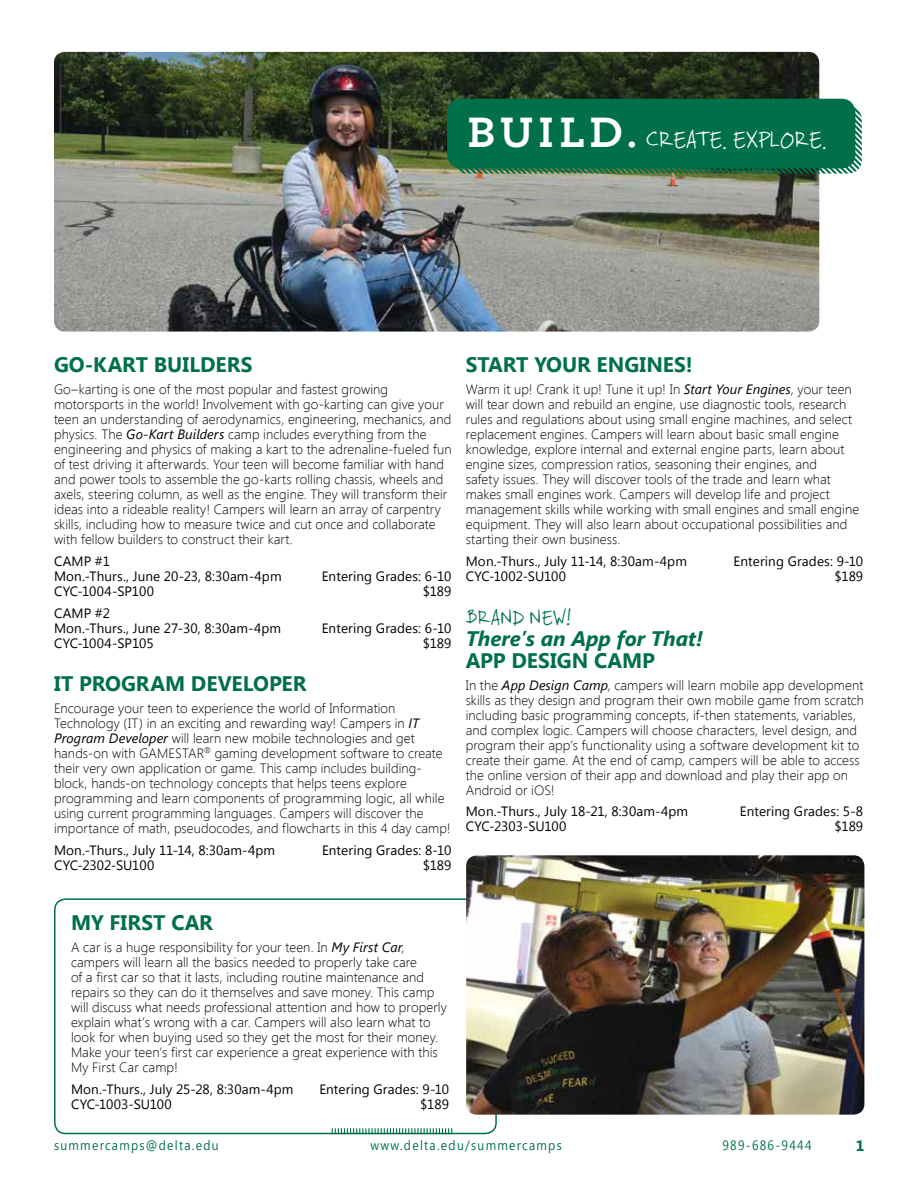
<style>
.page{position:relative;width:918px;height:1188px;background:#fff}
.page>*{position:absolute;margin:0;border:0;box-sizing:border-box;transform-origin:0 0}
.t1{font:24px "Faraco Hand";letter-spacing:-.005em;color:#fff}
.t2{font:700 21px "Segoe UI";letter-spacing:-.005em;color:#00704a}
.t3{font:italic 700 21px "Segoe UI";color:#00704a}
.t4{font:21px "Faraco Hand";letter-spacing:.01em;color:#00704a}
.t5{font:700 15px "Segoe UI";color:#00704a}
.t6{font:300 13.5px/15px "Segoe UI";letter-spacing:.005em;color:#000}
.t7{font:13.5px/15px "Segoe UI";letter-spacing:.01em;color:#000}
.t8{font:13.5px "Segoe UI";letter-spacing:.105em;color:#00704a;scale:.9 1}
.t9{font:13.5px "Segoe UI";letter-spacing:-.01em;color:#000}
.s1{font-family:"Trend Slab One";font-size:41.85px}
.s2{font-weight:400;font-style:italic}
</style>
<div class="page">
<img style="left:54px;top:52px;width:765px;height:280px">
<img style="left:453px;top:106px;width:409px;height:68px">
<div style="left:447px;top:99px;width:408px;height:69px;background:#00704a;border-radius:14px"></div>
<div style="left:54px;top:898px;width:443px;height:236px;border:2px solid #00704a;border-radius:11px"></div>
<svg style="left:332px;top:1128px;width:120px;height:6px"></svg>
<img style="left:466px;top:855px;width:398px;height:260px">
<h1 class="t1" style="left:465px;top:125px;width:364px"><span class="s1">Build.</span> CREATE. EXPLORE.</h1>
<h2 class="t2" style="left:54px;top:350px;width:200px">GO-KART BUILDERS</h2>
<p class="t6" style="left:54px;top:381px;width:399px">Go–karting is one of the most popular and fastest growing motorsports in the world! Involvement with go-karting can give your teen an understanding of aerodynamics, engineering, mechanics, and physics. The <span class="s2">Go-Kart Builders</span> camp includes everything from the engineering and physics of making a kart to the adrenaline-fueled fun of test driving it afterwards. Your teen will become familiar with hand and power tools to assemble the go-karts rolling chassis, wheels and axels, steering column, as well as the engine. They will transform their ideas into a rideable reality! Campers will learn an array of carpentry skills, including how to measure twice and cut once and collaborate with fellow builders to construct their kart.</p>
<p class="t7" style="left:54px;top:553px;width:229px">CAMP #1<br>Mon.-Thurs., June 20-23, 8:30am-4pm</p>
<p class="t7" style="left:322px;top:568px;width:131px">Entering Grades: 6-10</p>
<p class="t7" style="left:54px;top:583px;width:102px">CYC-1004-SP100</p>
<p class="t7" style="left:423px;top:583px;width:30px">$189</p>
<p class="t7" style="left:54px;top:605px;width:229px">CAMP #2<br>Mon.-Thurs., June 27-30, 8:30am-4pm</p>
<p class="t7" style="left:322px;top:620px;width:131px">Entering Grades: 6-10</p>
<p class="t7" style="left:54px;top:635px;width:101px">CYC-1004-SP105</p>
<p class="t7" style="left:423px;top:635px;width:30px">$189</p>
<h2 class="t2" style="left:54px;top:669px;width:254px">IT PROGRAM DEVELOPER</h2>
<p class="t6" style="left:54px;top:700px;width:398px">Encourage your teen to experience the world of Information Technology (IT) in an exciting and rewarding way! Campers in <span class="s2">IT Program Developer</span> will learn new mobile technologies and get hands-on with GAMESTAR<sup>®</sup> gaming development software to create their very own application or game. This camp includes building&shy;block, hands-on technology concepts that helps teens explore programming and learn components of programming logic, all while using current programming languages. Campers will discover the importance of math, pseudocodes, and flowcharts in this 4 day camp!</p>
<p class="t7" style="left:54px;top:842px;width:223px">Mon.-Thurs., July 11-14, 8:30am-4pm</p>
<p class="t7" style="left:322px;top:842px;width:131px">Entering Grades: 8-10</p>
<p class="t7" style="left:54px;top:857px;width:102px">CYC-2302-SU100</p>
<p class="t7" style="left:423px;top:857px;width:30px">$189</p>
<h2 class="t2" style="left:466px;top:350px;width:228px">START YOUR ENGINES!</h2>
<p class="t6" style="left:466px;top:381px;width:395px">Warm it up! Crank it up! Tune it up! In <span class="s2">Start Your Engines</span>, your teen will tear down and rebuild an engine, use diagnostic tools, research rules and regulations about using small engine machines, and select replacement engines. Campers will learn about basic small engine knowledge, explore internal and external engine parts, learn about engine sizes, compression ratios, seasoning their engines, and<br>safety issues. They will discover tools of the trade and learn what makes small engines work. Campers will develop life and project management skills while working with small engines and small engine equipment. They will also learn about occupational possibilities and starting their own business.</p>
<p class="t7" style="left:466px;top:553px;width:223px">Mon.-Thurs., July 11-14, 8:30am-4pm</p>
<p class="t7" style="left:734px;top:553px;width:131px">Entering Grades: 9-10</p>
<p class="t9" style="left:466px;top:567px;width:102px">CYC-1002-SU100</p>
<p class="t7" style="left:835px;top:568px;width:30px">$189</p>
<h2 class="t4" style="left:466px;top:605px;width:107px">BRAND NEW!</h2>
<h2 class="t3" style="left:466px;top:624px;width:239px">There’s an App for That!</h2>
<h2 class="t2" style="left:466px;top:645px;width:191px">APP DESIGN CAMP</h2>
<p class="t6" style="left:466px;top:677px;width:400px">In the <span class="s2">App Design Camp</span>, campers will learn mobile app development skills as they design and program their own mobile game from scratch including basic programming concepts, if-then statements, variables, and complex logic. Campers will choose characters, level design, and program their app’s functionality using a software development kit to create their game. At the end of camp, campers will be able to access the online version of their app and download and play their app on Android or iOS!</p>
<p class="t7" style="left:466px;top:803px;width:224px">Mon.-Thurs., July 18-21, 8:30am-4pm</p>
<p class="t7" style="left:740px;top:803px;width:125px">Entering Grades: 5-8</p>
<p class="t7" style="left:466px;top:818px;width:102px">CYC-2303-SU100</p>
<p class="t7" style="left:835px;top:818px;width:30px">$189</p>
<h2 class="t2" style="left:71px;top:908px;width:143px">MY FIRST CAR</h2>
<p class="t6" style="left:71px;top:939px;width:377px">A car is a huge responsibility for your teen. In <span class="s2">My First Car</span>, campers will learn all the basics needed to properly take care<br>of a first car so that it lasts, including routine maintenance and repairs so they can do it themselves and save money. This camp will discuss what needs professional attention and how to properly explain what’s wrong with a car. Campers will also learn what to look for when buying used so they get the most for their money.<br>Make your teen’s first car experience a great experience with this My First Car camp!</p>
<p class="t7" style="left:71px;top:1081px;width:224px">Mon.-Thurs., July 25-28, 8:30am-4pm</p>
<p class="t7" style="left:319px;top:1081px;width:131px">Entering Grades: 9-10</p>
<p class="t7" style="left:71px;top:1096px;width:102px">CYC-1003-SU100</p>
<p class="t7" style="left:420px;top:1096px;width:30px">$189</p>
<p class="t8" style="left:54px;top:1136px;width:185px">summercamps@delta.edu</p>
<p class="t8" style="left:370px;top:1136px;width:214px">www.delta.edu/summercamps</p>
<p class="t8" style="left:722px;top:1136px;width:101px">989-686-9444</p>
<p class="t5" style="left:856px;top:1135px;width:10px">1</p>
</div>
